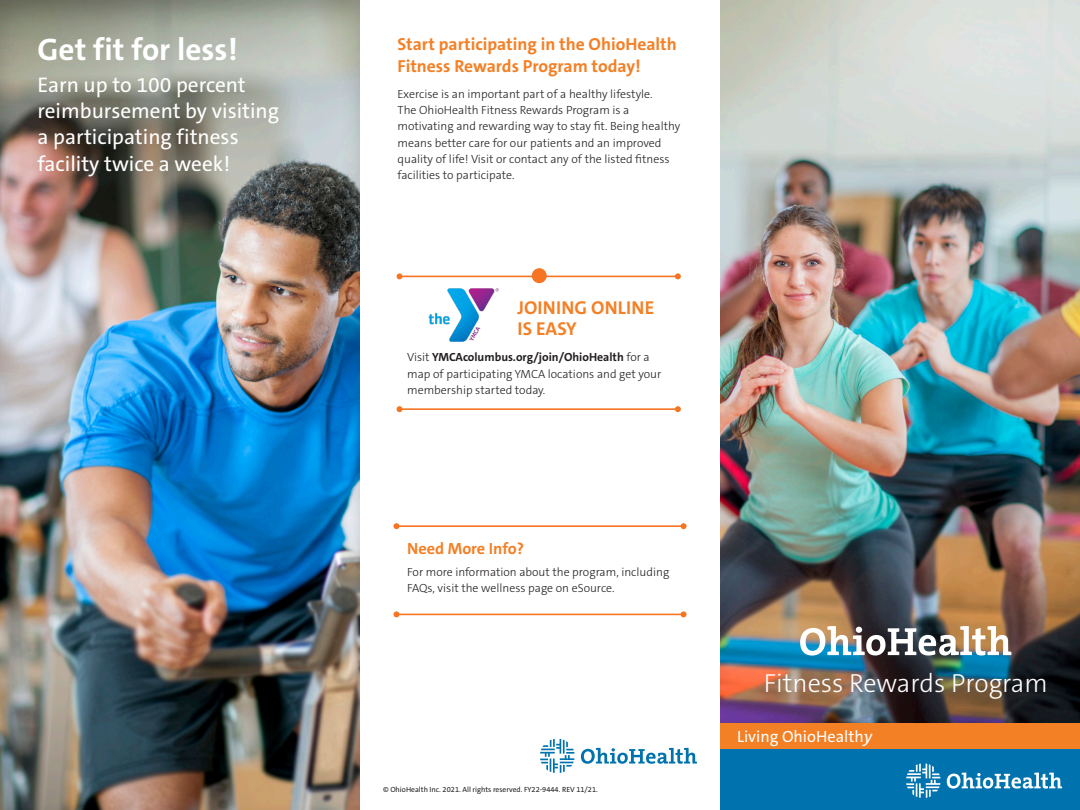
<style>
.page{position:relative;width:1080px;height:810px;background:#fff}
.page>*{position:absolute;margin:0;border:0;box-sizing:border-box;transform-origin:0 0}
.t1{font:700 31.25px "The Sans C5";color:#fff}
.t2{font:300 26.25px "The Sans C5";color:#fff}
.t3{font:21.25px/26.2px "The Sans C5";color:#fff}
.t4{font:700 18.75px/21.4px "The Sans C5";color:#f48026}
.t5{font:700 17.5px/21.2px "The Sans C5";color:#f48026}
.t6{font:16.25px "The Sans C5";color:#fff}
.t7{font:700 16.25px "The Sans C5";color:#f48026}
.t8{font:300 11.88px/16.2px "The Sans C5";color:#231f20}
.t9{font:7.5px "The Sans C5";color:#231f20}
.s1{font-weight:700}
.s2{font-family:"The Serif B W5 Plain";font-style:italic}
</style>
<div class="page">
<div style="left:0;top:0;width:361px;height:810px;background:#231f20;opacity:.21"></div>
<svg style="left:540px;top:739px;width:35px;height:34px"></svg>
<svg style="left:581px;top:748px;width:116px;height:16px"></svg>
<img style="left:720px;top:0;width:360px;height:723px">
<img style="left:800px;top:626px;width:211px;height:30px">
<div style="left:720px;top:723px;width:360px;height:28px;background:#f48026"></div>
<div style="left:720px;top:750px;width:360px;height:60px;background:#0073ae"></div>
<svg style="left:906px;top:764px;width:34px;height:34px"></svg>
<svg style="left:947px;top:773px;width:115px;height:16px"></svg>
<hr style="left:398px;top:614px;width:286px;height:1px;background:#f57523">
<svg style="left:393px;top:611px;width:6px;height:6px"></svg>
<svg style="left:681px;top:611px;width:6px;height:6px"></svg>
<hr style="left:398px;top:525px;width:286px;height:2px;background:#f57523">
<svg style="left:393px;top:523px;width:6px;height:6px"></svg>
<svg style="left:681px;top:523px;width:6px;height:6px"></svg>
<img style="left:428px;top:288px;width:71px;height:54px">
<hr style="left:399px;top:276px;width:279px;height:1px;background:#f57523">
<svg style="left:397px;top:273px;width:6px;height:6px"></svg>
<svg style="left:675px;top:273px;width:6px;height:6px"></svg>
<div style="left:532px;top:268px;width:15px;height:15px;background:#f57523;border-radius:50%"></div>
<hr style="left:399px;top:408px;width:279px;height:2px;background:#f57523">
<svg style="left:397px;top:406px;width:6px;height:6px"></svg>
<svg style="left:675px;top:406px;width:6px;height:6px"></svg>
<p class="t1" style="left:38px;top:29px;width:202px">Get fit for less!</p>
<p class="t3" style="left:38px;top:72px;width:243px">Earn up to 100 percent reimbursement by visiting a participating fitness facility twice a week!</p>
<p class="t5" style="left:398px;top:34px;width:281px">Start participating in the OhioHealth<br>Fitness Rewards Program today!</p>
<p class="t8" style="left:398px;top:86px;width:284px">Exercise is an important part of a healthy lifestyle.<br>The OhioHealth Fitness Rewards Program is a motivating and rewarding way to stay fit. Being healthy means better care for our patients and an improved quality of life! Visit or contact any of the listed fitness facilities to participate.</p>
<p class="t4" style="left:518px;top:297px;width:138px">JOINING ONLINE<br>IS EASY</p>
<p class="t8" style="left:407px;top:349px;width:256px">Visit <span class="s1">YMCAcolumbus.org/join/OhioHealth</span> for a map of participating YMCA locations and get your membership started today.</p>
<p class="t7" style="left:407px;top:538px;width:118px">Need More Info?</p>
<p class="t8" style="left:407px;top:564px;width:264px">For more information about the program, including<br>FAQs, visit the wellness page on eSource.</p>
<p class="t9" style="left:383px;top:785px;width:216px">© OhioHealth Inc. 2021. All rights reserved. FY22-9444. REV 11/21.</p>
<p class="t2" style="left:764px;top:666px;width:285px">Fitness Rewards Program</p>
<p class="t6" style="left:737px;top:726px;width:137px">Living OhioHealth<span class="s2">y</span></p>
</div>
